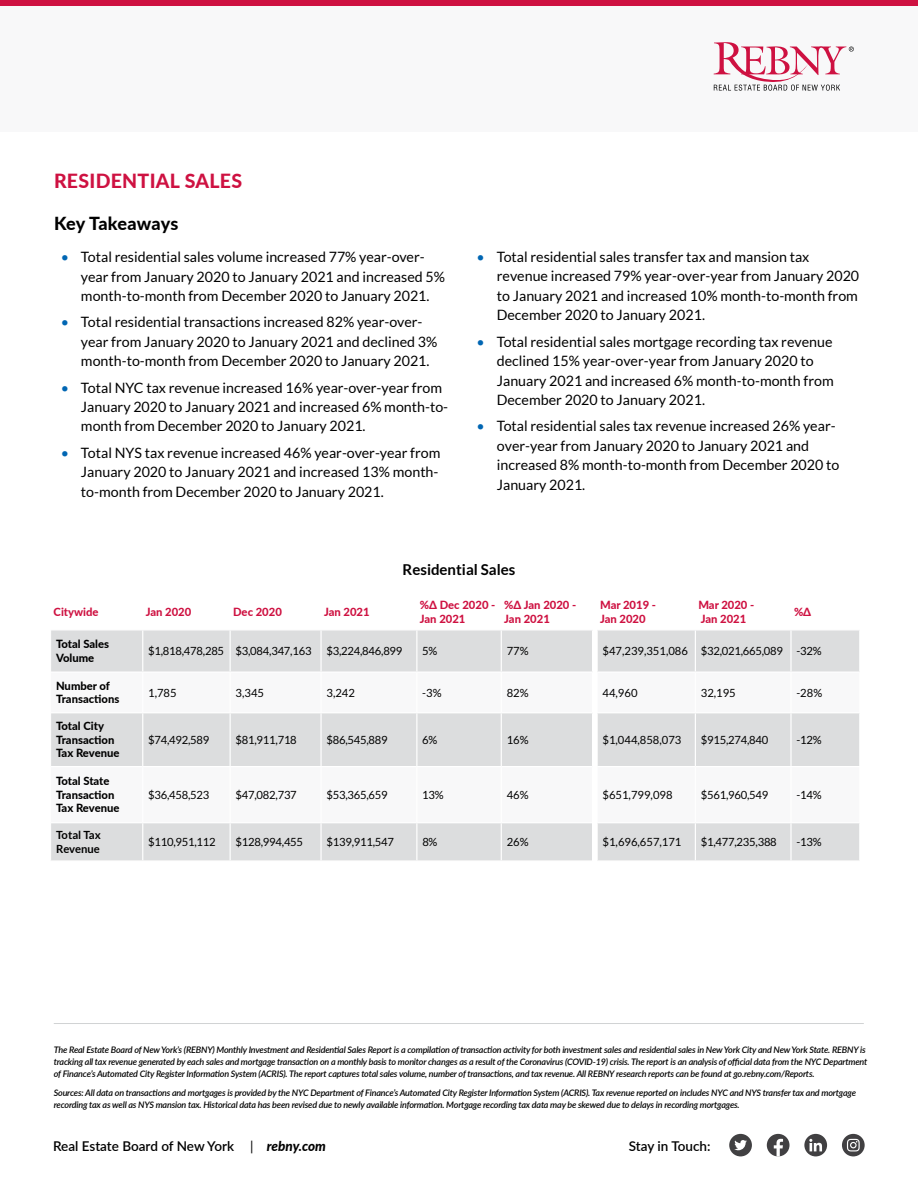
<style>
.page{position:relative;width:918px;height:1188px;background:#fff}
.page>*{position:absolute;margin:0;border:0;box-sizing:border-box;transform-origin:0 0}
.t1{font:800 19.5px "Lato";letter-spacing:.015em;color:#ce1141}
.t2{font:800 18px "Lato";color:#000}
.t3{font:700 15px "Lato";color:#000}
.t4{font:14.25px/19.5px "Lato";color:#000}
.t5{font:600 13.5px "Lato";color:#000}
.t6{font:11.25px "Lato";letter-spacing:-.02em;color:#000}
.t7{font:800 11.25px/13.5px "Lato";color:#000}
.t8{font:800 11.25px/14.9px "Lato";color:#ce1141}
.t9{font:11.25px "Lato";color:#000}
.t10{font:700 11.25px/13.5px "Lato";color:#000}
.t11{font:italic 600 9px/12px "Lato";letter-spacing:-.02em;color:#000}
.s1{color:#0066b3}
.s2{font-weight:400}
.s3{font-weight:800;font-style:italic}
</style>
<div class="page">
<div style="left:729px;top:1134px;width:23px;height:22px;background:#414042;border-radius:50%"></div>
<svg style="left:734px;top:1140px;width:13px;height:10px"></svg>
<div style="left:804px;top:1134px;width:23px;height:22px;background:#414042;border-radius:50%"></div>
<svg style="left:809px;top:1139px;width:13px;height:12px"></svg>
<div style="left:842px;top:1134px;width:23px;height:22px;background:#414042;border-radius:50%"></div>
<svg style="left:847px;top:1139px;width:13px;height:12px"></svg>
<div style="left:767px;top:1134px;width:23px;height:22px;background:#414042;border-radius:50%"></div>
<svg style="left:774px;top:1139px;width:9px;height:18px"></svg>
<div style="left:0;top:0;width:918px;height:132px;background:#f8f8f9"></div>
<div style="left:0;top:0;width:918px;height:6px;background:#ce1141"></div>
<svg style="left:714px;top:42px;width:140px;height:49px"></svg>
<hr style="left:54px;top:1023px;width:810px;height:1px;background:#d1d3d4">
<div style="left:51px;top:630px;width:808px;height:42px;background:#dcddde"></div>
<div style="left:51px;top:713px;width:808px;height:53px;background:#dcddde"></div>
<hr style="left:142px;top:630px;width:1px;height:42px;background:#fff">
<hr style="left:230px;top:630px;width:1px;height:42px;background:#fff">
<hr style="left:320px;top:630px;width:2px;height:42px;background:#fff">
<hr style="left:416px;top:630px;width:1px;height:42px;background:#fff">
<hr style="left:501px;top:630px;width:1px;height:42px;background:#fff">
<hr style="left:592px;top:630px;width:1px;height:42px;background:#fff">
<hr style="left:597px;top:630px;width:1px;height:42px;background:#fff">
<hr style="left:695px;top:630px;width:1px;height:42px;background:#fff">
<hr style="left:790px;top:630px;width:2px;height:42px;background:#fff">
<hr style="left:142px;top:713px;width:1px;height:53px;background:#fff">
<hr style="left:230px;top:713px;width:1px;height:53px;background:#fff">
<hr style="left:320px;top:713px;width:2px;height:53px;background:#fff">
<hr style="left:416px;top:713px;width:1px;height:53px;background:#fff">
<hr style="left:501px;top:713px;width:1px;height:53px;background:#fff">
<hr style="left:592px;top:713px;width:1px;height:53px;background:#fff">
<hr style="left:597px;top:713px;width:1px;height:53px;background:#fff">
<hr style="left:695px;top:713px;width:1px;height:53px;background:#fff">
<hr style="left:790px;top:713px;width:2px;height:53px;background:#fff">
<div style="left:51px;top:823px;width:808px;height:38px;background:#dcddde"></div>
<hr style="left:597px;top:860px;width:98px;height:2px;background:#fff">
<hr style="left:695px;top:860px;width:96px;height:2px;background:#fff">
<hr style="left:791px;top:860px;width:69px;height:2px;background:#fff">
<h1 class="t1" style="left:54px;top:166px;width:190px">RESIDENTIAL SALES</h1>
<p class="t2" style="left:54px;top:210px;width:126px">Key Takeaways</p>
<p class="t4" style="left:81px;top:247px;width:366px;text-indent:-20px"><span class="s1">•</span> Total residential sales volume increased 77% year-over&shy;year from January 2020 to January 2021 and increased 5% month-to-month from December 2020 to January 2021.</p>
<p class="t4" style="left:81px;top:312px;width:358px;text-indent:-20px"><span class="s1">•</span> Total residential transactions increased 82% year-over&shy;year from January 2020 to January 2021 and declined 3% month-to-month from December 2020 to January 2021.</p>
<p class="t4" style="left:81px;top:378px;width:369px;text-indent:-20px"><span class="s1">•</span> Total NYC tax revenue increased 16% year-over-year from<br>January 2020 to January 2021 and increased 6% month-to&shy;month from December 2020 to January 2021.</p>
<p class="t4" style="left:81px;top:443px;width:361px;text-indent:-20px"><span class="s1">•</span> Total NYS tax revenue increased 46% year-over-year from<br>January 2020 to January 2021 and increased 13% month&shy;to-month from December 2020 to January 2021.</p>
<p class="t4" style="left:497px;top:247px;width:364px;text-indent:-20px"><span class="s1">•</span> Total residential sales transfer tax and mansion tax revenue increased 79% year-over-year from January 2020 to January 2021 and increased 10% month-to-month from December 2020 to January 2021.</p>
<p class="t4" style="left:497px;top:332px;width:338px;text-indent:-20px"><span class="s1">•</span> Total residential sales mortgage recording tax revenue declined 15% year-over-year from January 2020 to January 2021 and increased 6% month-to-month from December 2020 to January 2021.</p>
<p class="t4" style="left:497px;top:416px;width:344px;text-indent:-20px"><span class="s1">•</span> Total residential sales tax revenue increased 26% year&shy;over-year from January 2020 to January 2021 and increased 8% month-to-month from December 2020 to January 2021.</p>
<p class="t3" style="left:403px;top:561px;width:114px">Residential Sales</p>
<p class="t8" style="left:54px;top:604px;width:47px">Citywide</p>
<p class="t8" style="left:146px;top:604px;width:47px">Jan 2020</p>
<p class="t8" style="left:233px;top:604px;width:50px">Dec 2020</p>
<p class="t8" style="left:324px;top:604px;width:47px">Jan 2021</p>
<p class="t8" style="left:420px;top:597px;width:77px">%∆ Dec 2020 -<br>Jan 2021</p>
<p class="t8" style="left:504px;top:597px;width:74px">%∆ Jan 2020 -<br>Jan 2021</p>
<p class="t8" style="left:600px;top:597px;width:57px">Mar 2019 -<br>Jan 2020</p>
<p class="t8" style="left:698px;top:597px;width:57px">Mar 2020 -<br>Jan 2021</p>
<p class="t8" style="left:794px;top:604px;width:19px">%∆</p>
<p class="t7" style="left:56px;top:637px;width:55px">Total Sales<br>Volume</p>
<p class="t6" style="left:148px;top:645px;width:165px">$1,818,478,285 $3,084,347,163</p>
<p class="t6" style="left:326px;top:645px;width:78px">$3,224,846,899</p>
<p class="t6" style="left:422px;top:645px;width:17px">5%</p>
<p class="t6" style="left:507px;top:645px;width:23px">77%</p>
<p class="t6" style="left:603px;top:645px;width:221px">$47,239,351,086 $32,021,665,089 -32%</p>
<p class="t7" style="left:56px;top:679px;width:65px">Number of<br>Transactions</p>
<p class="t6" style="left:148px;top:686px;width:30px">1,785</p>
<p class="t6" style="left:236px;top:686px;width:30px">3,345</p>
<p class="t6" style="left:326px;top:686px;width:30px">3,242</p>
<p class="t6" style="left:422px;top:686px;width:21px">-3%</p>
<p class="t6" style="left:507px;top:686px;width:23px">82%</p>
<p class="t6" style="left:603px;top:686px;width:37px">44,960</p>
<p class="t6" style="left:701px;top:686px;width:37px">32,195</p>
<p class="t6" style="left:796px;top:686px;width:27px">-28%</p>
<p class="t7" style="left:56px;top:719px;width:65px">Total City<br>Transaction<br>Tax Revenue</p>
<p class="t6" style="left:148px;top:734px;width:63px">$74,492,589</p>
<p class="t6" style="left:236px;top:734px;width:63px">$81,911,718</p>
<p class="t6" style="left:326px;top:734px;width:63px">$86,545,889</p>
<p class="t6" style="left:422px;top:734px;width:17px">6%</p>
<p class="t6" style="left:507px;top:734px;width:23px">16%</p>
<p class="t9" style="left:603px;top:734px;width:80px">$1,044,858,073</p>
<p class="t6" style="left:701px;top:734px;width:69px">$915,274,840</p>
<p class="t6" style="left:796px;top:734px;width:27px">-12%</p>
<p class="t7" style="left:56px;top:774px;width:65px">Total State<br>Transaction<br>Tax Revenue</p>
<p class="t6" style="left:148px;top:789px;width:63px">$36,458,523</p>
<p class="t6" style="left:236px;top:789px;width:63px">$47,082,737</p>
<p class="t6" style="left:327px;top:789px;width:63px">$53,365,659</p>
<p class="t6" style="left:422px;top:789px;width:23px">13%</p>
<p class="t6" style="left:507px;top:789px;width:23px">46%</p>
<p class="t9" style="left:603px;top:789px;width:72px">$651,799,098</p>
<p class="t6" style="left:701px;top:789px;width:69px">$561,960,549</p>
<p class="t6" style="left:796px;top:789px;width:27px">-14%</p>
<p class="t10" style="left:56px;top:828px;width:46px">Total Tax<br>Revenue</p>
<p class="t6" style="left:148px;top:836px;width:69px">$110,951,112</p>
<p class="t6" style="left:236px;top:836px;width:69px">$128,994,455</p>
<p class="t6" style="left:327px;top:836px;width:69px">$139,911,547</p>
<p class="t6" style="left:422px;top:836px;width:17px">8%</p>
<p class="t6" style="left:507px;top:836px;width:23px">26%</p>
<p class="t9" style="left:603px;top:836px;width:80px">$1,696,657,171</p>
<p class="t6" style="left:701px;top:836px;width:78px">$1,477,235,388</p>
<p class="t6" style="left:796px;top:836px;width:27px">-13%</p>
<p class="t11" style="left:54px;top:1044px;width:815px">The Real Estate Board of New York’s (REBNY) Monthly Investment and Residential Sales Report is a compilation of transaction activity for both investment sales and residential sales in New York City and New York State. REBNY is tracking all tax revenue generated by each sales and mortgage transaction on a monthly basis to monitor changes as a result of the Coronavirus (COVID-19) crisis. The report is an analysis of official data from the NYC Department of Finance’s Automated City Register Information System (ACRIS). The report captures total sales volume, number of transactions, and tax revenue. All REBNY research reports can be found at go.rebny.com/Reports.</p>
<p class="t11" style="left:54px;top:1086px;width:804px">Sources: All data on transactions and mortgages is provided by the NYC Department of Finance’s Automated City Register Information System (ACRIS). Tax revenue reported on includes NYC and NYS transfer tax and mortgage recording tax as well as NYS mansion tax. Historical data has been revised due to newly available information. Mortgage recording tax data may be skewed due to delays in recording mortgages.</p>
<p class="t5" style="left:53px;top:1136px;width:274px">Real Estate Board of New York <span class="s2">|</span> <span class="s3">rebny.com</span></p>
<p class="t5" style="left:629px;top:1136px;width:83px">Stay in Touch:</p>
</div>
